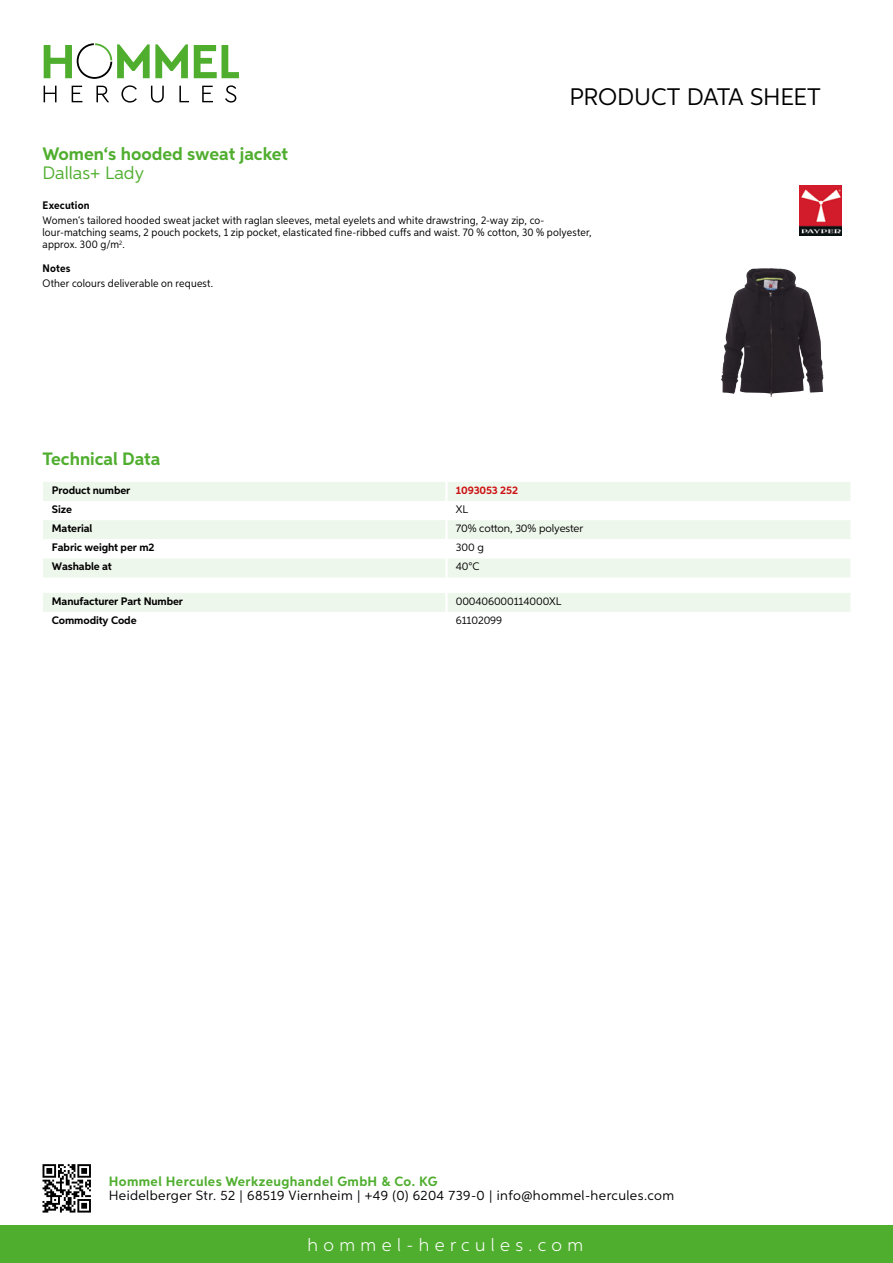
<style>
.page{position:relative;width:893px;height:1263px;background:#fff}
.page>*{position:absolute;margin:0;border:0;box-sizing:border-box;transform-origin:0 0}
.t1{font:24px "Aspira";letter-spacing:-.01em;color:#000}
.t2{font:700 18px "Aspira";color:#50ae2f}
.t3{font:300 18px "Aspira";letter-spacing:.3em;color:#fff}
.t4{font:18px "Aspira";color:#50ae2f}
.t5{font:13.5px "Aspira";letter-spacing:.03em;color:#000}
.t6{font:700 13.5px "Aspira";letter-spacing:.03em;color:#50ae2f}
.t7{font:10.95px/12px "Aspira Nar";letter-spacing:.015em;color:#000}
.t8{font:700 10.95px "Aspira";letter-spacing:-.01em;color:#000}
.t9{font:10.95px "Aspira";letter-spacing:-.01em;color:#000}
.t10{font:700 10.95px "Aspira Nar";letter-spacing:.015em;color:#000}
.t11{font:700 10.95px "Aspira";letter-spacing:-.01em;color:#cd1013}
</style>
<div class="page">
<div style="left:0;top:1226px;width:893px;height:37px;background:#50ae2f"></div>
<svg style="left:43px;top:1164px;width:48px;height:48px"></svg>
<svg style="left:194px;top:45px;width:45px;height:33px"></svg>
<svg style="left:44px;top:43px;width:144px;height:36px"></svg>
<svg style="left:44px;top:86px;width:13px;height:16px"></svg>
<svg style="left:72px;top:86px;width:10px;height:16px"></svg>
<svg style="left:96px;top:86px;width:13px;height:16px"></svg>
<svg style="left:121px;top:85px;width:16px;height:18px"></svg>
<svg style="left:151px;top:86px;width:13px;height:17px"></svg>
<svg style="left:179px;top:86px;width:10px;height:16px"></svg>
<svg style="left:202px;top:86px;width:11px;height:16px"></svg>
<svg style="left:225px;top:85px;width:11px;height:18px"></svg>
<div style="left:43px;top:482px;width:807px;height:95px;background:#eef7eb"></div>
<svg style="left:43px;top:501px;width:807px;height:57px"></svg>
<hr style="left:445px;top:482px;width:3px;height:19px;background:#fff">
<hr style="left:445px;top:501px;width:3px;height:19px;background:#fff">
<hr style="left:445px;top:520px;width:3px;height:19px;background:#fff">
<hr style="left:445px;top:539px;width:3px;height:19px;background:#fff">
<hr style="left:445px;top:558px;width:3px;height:19px;background:#fff">
<div style="left:43px;top:593px;width:807px;height:19px;background:#eef7eb"></div>
<img style="left:721px;top:268px;width:103px;height:129px">
<img style="left:800px;top:185px;width:42px;height:50px">
<h1 class="t1" style="left:569px;top:82px;width:253px">Product data sh eet</h1>
<h2 class="t2" style="left:43px;top:142px;width:247px">Women‘s hooded sweat jacket</h2>
<h2 class="t4" style="left:43px;top:162px;width:103px">Dallas+ Lady</h2>
<p class="t10" style="left:43px;top:199px;width:49px">Execution</p>
<p class="t7" style="left:43px;top:214px;width:550px">Women‘s tailored hooded sweat jacket with raglan sleeves, metal eyelets and white drawstring, 2-way zip, co&shy;lour-matching seams, 2 pouch pockets, 1 zip pocket, elasticated fine-ribbed cuffs and waist. 70 % cotton, 30 % polyester, approx. 300 g/m<sup>2</sup>.</p>
<p class="t10" style="left:43px;top:261px;width:29px">Notes</p>
<p class="t7" style="left:43px;top:277px;width:172px">Other colours deliverable on request.</p>
<h2 class="t2" style="left:43px;top:448px;width:120px">Technical Data</h2>
<p class="t8" style="left:52px;top:483px;width:80px">Product number</p>
<p class="t11" style="left:456px;top:483px;width:64px">1093053 252</p>
<p class="t8" style="left:52px;top:502px;width:22px">Size</p>
<p class="t9" style="left:456px;top:502px;width:14px">XL</p>
<p class="t8" style="left:52px;top:521px;width:42px">Material</p>
<p class="t9" style="left:456px;top:522px;width:129px">70% cotton, 30% polyester</p>
<p class="t8" style="left:52px;top:541px;width:104px">Fabric weight per m2</p>
<p class="t9" style="left:456px;top:541px;width:30px">300 g</p>
<p class="t8" style="left:52px;top:560px;width:62px">Washable at</p>
<p class="t9" style="left:456px;top:560px;width:24px">40°C</p>
<p class="t8" style="left:52px;top:594px;width:133px">Manufacturer Part Number</p>
<p class="t9" style="left:456px;top:594px;width:107px">000406000114000XL</p>
<p class="t8" style="left:52px;top:613px;width:86px">Commodity Code</p>
<p class="t9" style="left:456px;top:613px;width:48px">61102099</p>
<p class="t6" style="left:109px;top:1172px;width:330px">Hommel Hercules Werkzeughandel GmbH &amp; Co. KG</p>
<p class="t5" style="left:109px;top:1187px;width:567px">Heidelberger Str. 52 | 68519 Viernheim | +49 (0) 6204 739-0 | info@hommel-hercules.com</p>
<h2 class="t3" style="left:307px;top:1234px;width:277px">hommel-hercules.com</h2>
</div>
